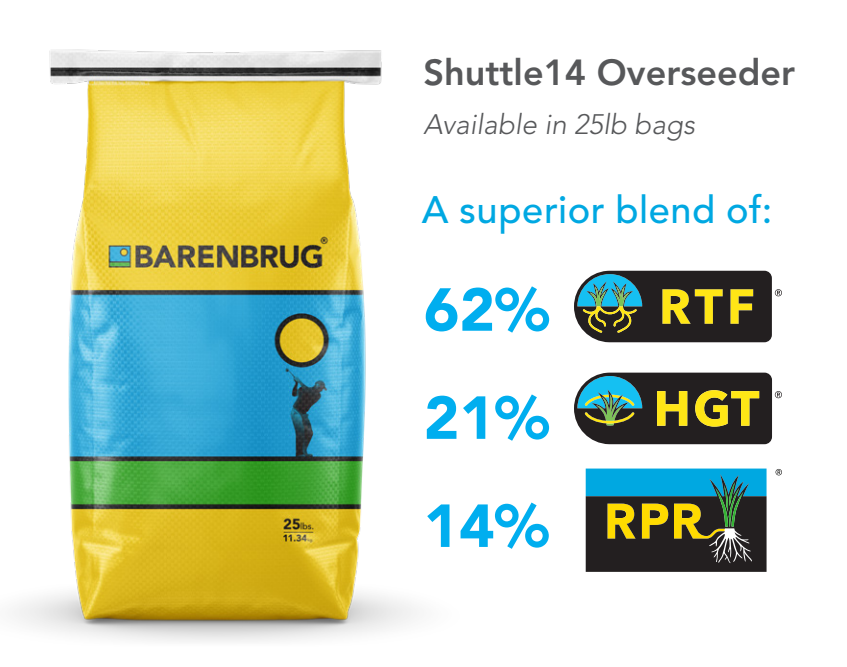
<style>
.page{position:relative;width:847px;height:667px;background:#fff}
.page>*{position:absolute;margin:0;border:0;box-sizing:border-box;transform-origin:0 0}
.t1{font:900 60px "Avenir";color:#00aeef}
.t2{font:500 38px "Avenir LT Std";letter-spacing:.015em;color:#00a8e2}
.t3{font:800 36px "Avenir LT Std";color:#57585a}
.t4{font:italic 300 28px "Avenir LT Std";color:#57585a}
</style>
<div class="page">
<img style="left:14px;top:121px;width:642px;height:521px">
<svg style="left:574px;top:271px;width:208px;height:71px;background:#545c46"></svg>
<svg style="left:574px;top:373px;width:208px;height:71px;background:#566046"></svg>
<svg style="left:579px;top:468px;width:203px;height:104px;background:#4e6f67"></svg>
<img style="left:49px;top:49px;width:333px;height:72px">
<p class="t3" style="left:423px;top:51px;width:373px">Shuttle14 Overseeder</p>
<p class="t4" style="left:423px;top:108px;width:273px">Available in 25lb bags</p>
<p class="t2" style="left:422px;top:188px;width:352px">A superior blend of:</p>
<p class="t1" style="left:424px;top:258px;width:127px">62%</p>
<p class="t1" style="left:424px;top:367px;width:127px">21%</p>
<p class="t1" style="left:423px;top:475px;width:127px">14%</p>
</div>
